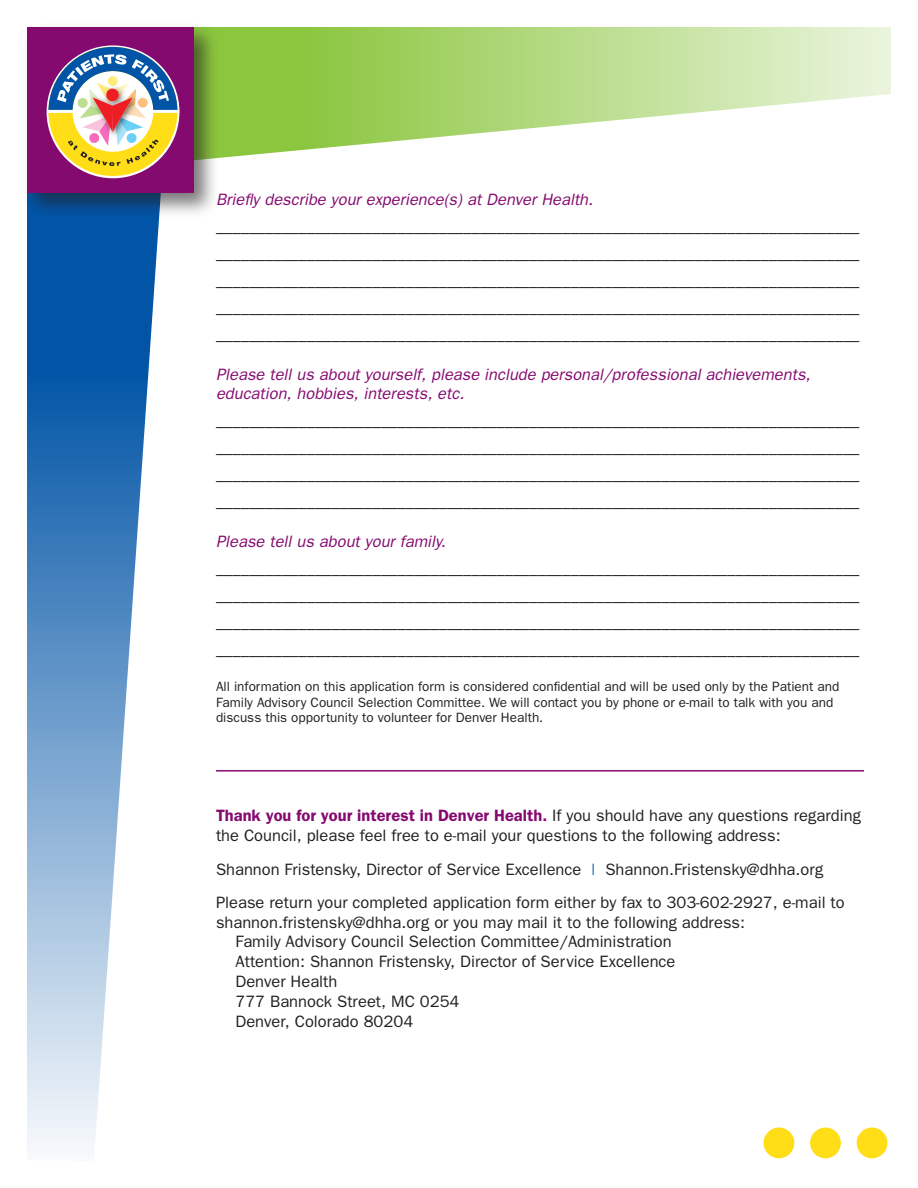
<style>
.page{position:relative;width:918px;height:1188px;background:#fff}
.page>*{position:absolute;margin:0;border:0;box-sizing:border-box;transform-origin:0 0}
.t1{font:16.5px/19.8px "Franklin Gothic";color:#231f20}
.t2{font:italic 16.5px/19.8px "Franklin Gothic";color:#850a70}
.t3{font:13.5px/15.8px "Franklin Gothic";color:#231f20}
.s1{font-weight:600;color:#850a70}
.s2{color:#0154a6}
</style>
<div class="page">
<svg style="left:27px;top:218px;width:132px;height:930px"></svg>
<svg style="left:219px;top:27px;width:672px;height:131px"></svg>
<div style="left:764px;top:1128px;width:30px;height:30px;background:#ffdd17;border-radius:50%"></div>
<div style="left:810px;top:1128px;width:31px;height:30px;background:#ffdd17;border-radius:50%"></div>
<div style="left:857px;top:1128px;width:30px;height:30px;background:#ffdd17;border-radius:50%"></div>
<div style="left:22px;top:22px;width:197px;height:196px;background:#231f20;opacity:.6"></div>
<div style="left:27px;top:27px;width:167px;height:165px;background:#850a70"></div>
<svg style="left:47px;top:45px;width:132px;height:132px"></svg>
<div style="left:106px;top:89px;width:13px;height:12px;background:#ee1d23;border-radius:50%"></div>
<hr style="left:216px;top:770px;width:648px;height:2px;background:#850a70">
<p class="t2" style="left:216px;top:189px;width:379px">Briefly describe your experience(s) at Denver Health.</p>
<p class="t1" style="left:216px;top:216px;width:645px">______________________________________________________________________________</p>
<p class="t1" style="left:216px;top:243px;width:645px">______________________________________________________________________________</p>
<p class="t1" style="left:216px;top:270px;width:645px">______________________________________________________________________________</p>
<p class="t1" style="left:216px;top:297px;width:645px">______________________________________________________________________________</p>
<p class="t1" style="left:216px;top:324px;width:645px">______________________________________________________________________________</p>
<p class="t2" style="left:216px;top:364px;width:596px">Please tell us about yourself, please include personal/professional achievements, education, hobbies, interests, etc.</p>
<p class="t1" style="left:216px;top:410px;width:645px">______________________________________________________________________________</p>
<p class="t1" style="left:216px;top:437px;width:645px">______________________________________________________________________________</p>
<p class="t1" style="left:216px;top:464px;width:645px">______________________________________________________________________________</p>
<p class="t1" style="left:216px;top:491px;width:645px">______________________________________________________________________________</p>
<p class="t2" style="left:216px;top:531px;width:231px">Please tell us about your family.</p>
<p class="t1" style="left:216px;top:558px;width:645px">______________________________________________________________________________</p>
<p class="t1" style="left:216px;top:585px;width:645px">______________________________________________________________________________</p>
<p class="t1" style="left:216px;top:612px;width:645px">______________________________________________________________________________</p>
<p class="t1" style="left:216px;top:639px;width:645px">______________________________________________________________________________</p>
<p class="t3" style="left:216px;top:678px;width:625px">All information on this application form is considered confidential and will be used only by the Patient and<br>Family Advisory Council Selection Committee. We will contact you by phone or e-mail to talk with you and discuss this opportunity to volunteer for Denver Health.</p>
<p class="t1" style="left:216px;top:806px;width:646px"><span class="s1">Thank you for your interest in Denver Health.</span> If you should have any questions regarding the Council, please feel free to e-mail your questions to the following address:</p>
<p class="t1" style="left:216px;top:859px;width:609px">Shannon Fristensky, Director of Service Excellence <span class="s2">|</span> Shannon.Fristensky@dhha.org</p>
<p class="t1" style="left:216px;top:892px;width:630px">Please return your completed application form either by fax to 303-602-2927, e-mail to shannon.fristensky@dhha.org or you may mail it to the following address:</p>
<p class="t1" style="left:236px;top:932px;width:438px">Family Advisory Council Selection Committee/Administration</p>
<p class="t1" style="left:236px;top:951px;width:441px">Attention: Shannon Fristensky, Director of Service Excellence</p>
<p class="t1" style="left:236px;top:971px;width:103px">Denver Health</p>
<p class="t1" style="left:236px;top:991px;width:225px">777 Bannock Street, MC 0254</p>
<p class="t1" style="left:236px;top:1011px;width:179px">Denver, Colorado 80204</p>
</div>
